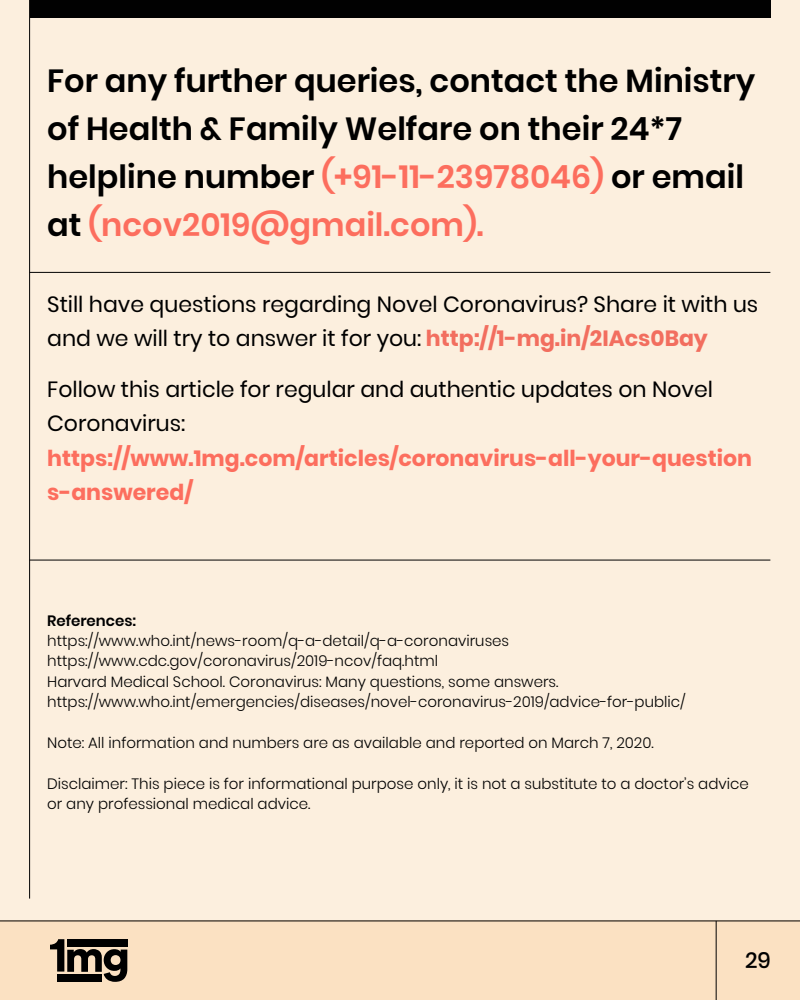
<style>
.page{position:relative;width:800px;height:1000px;background:#fcefde}
.page>*{position:absolute;margin:0;border:0;box-sizing:border-box;transform-origin:0 0}
.t1{font:600 32px/48px "Poppins";color:#000}
.t2{font:22px/34.4px "Poppins";color:#000}
.t3{font:700 22px/34.4px "Poppins";color:#fc6e5e}
.t4{font:500 22px "Poppins";color:#000}
.t5{font:300 15px/20.4px "Poppins";color:#000}
.t6{font:600 15px "Poppins";color:#000}
.s1{color:#fc6e5e}
.s2{font-weight:700;color:#f26e5f}
</style>
<div class="page">
<hr style="left:29px;top:0;width:1px;height:899px;background:#010101">
<div style="left:0;top:921px;width:800px;height:79px;background:#fbe1c2"></div>
<svg style="left:50px;top:939px;width:77px;height:43px"></svg>
<div style="left:57px;top:975px;width:45px;height:7px;background:#000"></div>
<div style="left:67px;top:939px;width:60px;height:7px;background:#000"></div>
<div style="left:30px;top:0;width:740px;height:18px;background:#010101"></div>
<hr style="left:0;top:920px;width:800px;height:1px;background:#010101">
<hr style="left:716px;top:921px;width:1px;height:79px;background:#010101">
<hr style="left:30px;top:272px;width:740px;height:1px;background:#010101">
<hr style="left:30px;top:560px;width:740px;height:1px;background:#010101">
<h1 class="t1" style="left:47px;top:56px;width:710px">For any further queries, contact the Ministry of Health &amp; Family Welfare on their 24*7 helpline number <span class="s1">(+91-11-23978046)</span> or email at <span class="s1">(ncov2019@gmail.com).</span></h1>
<h2 class="t2" style="left:47px;top:287px;width:713px">Still have questions regarding Novel Coronavirus? Share it with us and we will try to answer it for you: <span class="s2">http://1-mg.in/2IAcs0Bay</span></h2>
<h2 class="t2" style="left:47px;top:372px;width:667px">Follow this article for regular and authentic updates on Novel<br>Coronavirus:</h2>
<h2 class="t3" style="left:47px;top:441px;width:706px">https://www.1mg.com/articles/coronavirus-all-your-question s-answered/</h2>
<p class="t6" style="left:47px;top:610px;width:91px">References:</p>
<p class="t5" style="left:47px;top:631px;width:640px">https://www.who.int/news-room/q-a-detail/q-a-coronaviruses https://www.cdc.gov/coronavirus/2019-ncov/faq.html<br>Harvard Medical School. Coronavirus: Many questions, some answers. https://www.who.int/emergencies/diseases/novel-coronavirus-2019/advice-for-public/</p>
<p class="t5" style="left:47px;top:733px;width:608px">Note: All information and numbers are as available and reported on March 7, 2020.</p>
<p class="t5" style="left:47px;top:773px;width:703px">Disclaimer: This piece is for informational purpose only, it is not a substitute to a doctor’s advice or any professional medical advice.</p>
<h2 class="t4" style="left:745px;top:945px;width:27px">29</h2>
</div>
